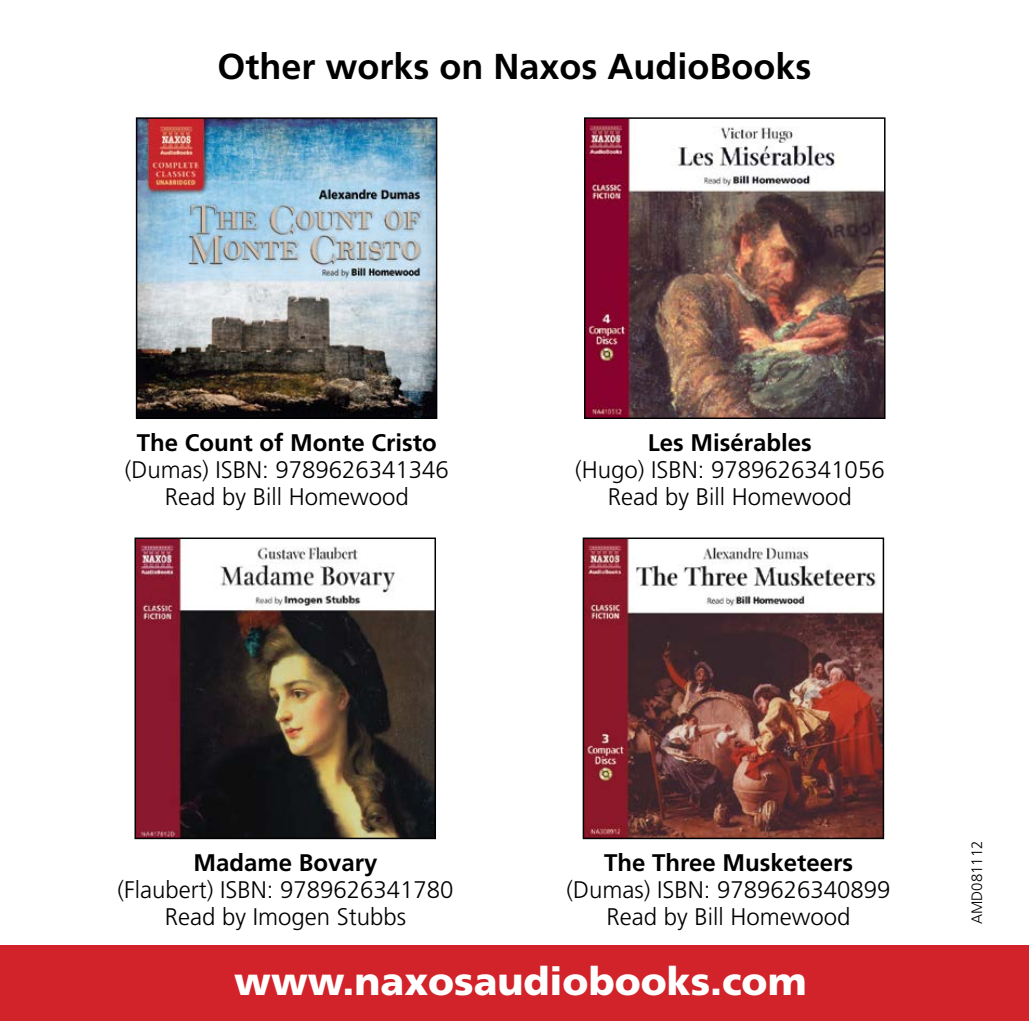
<style>
.page{position:relative;width:1029px;height:1021px;background:#fff}
.page>*{position:absolute;margin:0;border:0;box-sizing:border-box;transform-origin:0 0}
.t1{font:900 39px "Frutiger";color:#fff}
.t2{font:700 36px "Frutiger";color:#000}
.t3{font:300 24px/27px "Frutiger";color:#000;text-align:center}
.t4{font:700 24px "Frutiger";color:#000}
.t5{font:300 15px "Frutiger";color:#000}
</style>
<div class="page">
<div style="left:0;top:945px;width:1029px;height:75px;background:#d2232a"></div>
<img style="left:587px;top:120px;width:296px;height:296px">
<div style="left:584px;top:117px;width:302px;height:302px;border:2px solid #000"></div>
<img style="left:586px;top:540px;width:295px;height:296px">
<div style="left:583px;top:537px;width:301px;height:302px;border:2px solid #000"></div>
<img style="left:139px;top:120px;width:295px;height:296px">
<div style="left:136px;top:117px;width:301px;height:302px;border:2px solid #000"></div>
<img style="left:138px;top:540px;width:295px;height:296px">
<div style="left:135px;top:537px;width:301px;height:302px;border:2px solid #000"></div>
<h2 class="t2" style="left:217px;top:45px;width:596px">Other works on Naxos AudioBooks</h2>
<p class="t4" style="left:137px;top:428px;width:302px">The Count of Monte Cristo</p>
<p class="t3" style="left:125px;top:456px;width:326px">(Dumas) ISBN: 9789626341346<br>Read by Bill Homewood</p>
<p class="t4" style="left:648px;top:428px;width:166px">Les Misérables</p>
<p class="t3" style="left:575px;top:456px;width:311px">(Hugo) ISBN: 9789626341056<br>Read by Bill Homewood</p>
<p class="t4" style="left:193px;top:848px;width:186px">Madame Bovary</p>
<p class="t3" style="left:117px;top:876px;width:338px">(Flaubert) ISBN: 9789626341780<br>Read by Imogen Stubbs</p>
<p class="t4" style="left:604px;top:848px;width:250px">The Three Musketeers</p>
<p class="t3" style="left:566px;top:876px;width:326px">(Dumas) ISBN: 9789626340899<br>Read by Bill Homewood</p>
<h1 class="t1" style="left:234px;top:957px;width:574px">www.naxosaudiobooks.com</h1>
<p class="t5" style="left:969px;top:924px;width:85px;rotate:-90deg">AMD081112</p>
</div>
